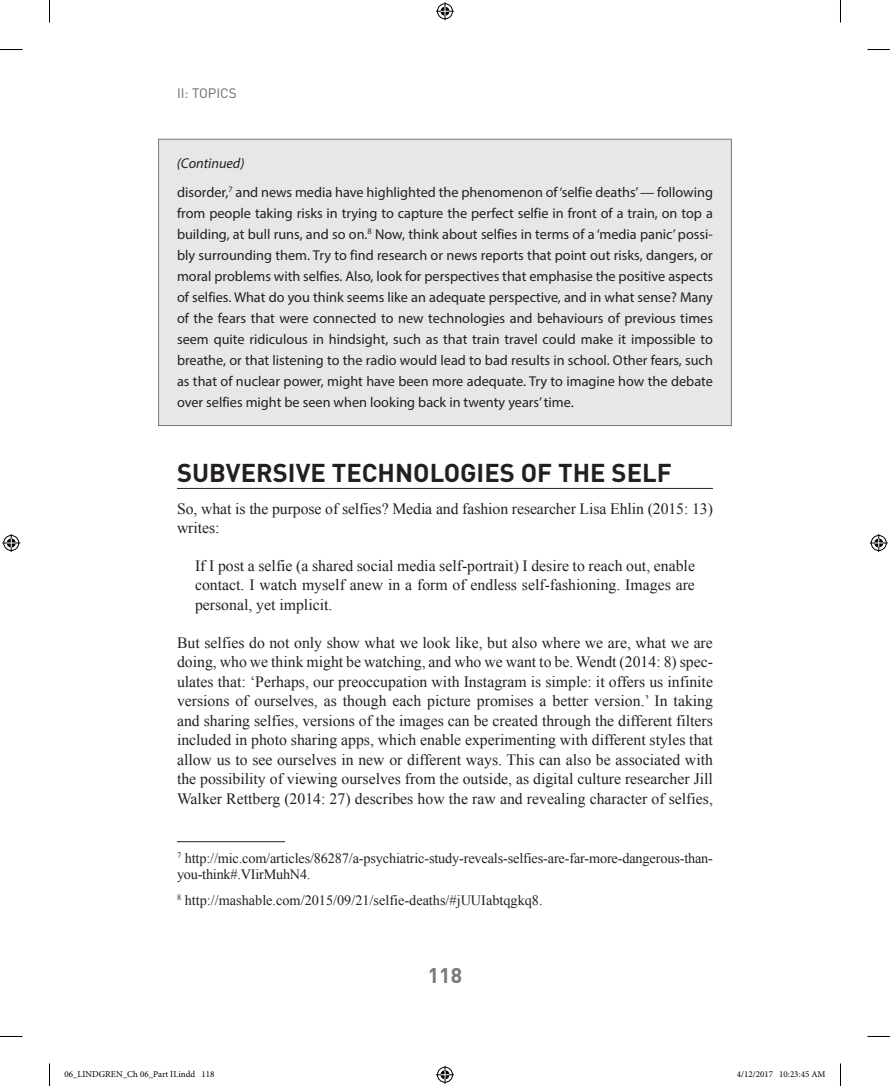
<style>
.page{position:relative;width:890px;height:1086px;background:#fff}
.page>*{position:absolute;margin:0;border:0;box-sizing:border-box;transform-origin:0 0}
.t1{font:700 25.5px "DIN";color:#231f20}
.t2{font:700 21px "DIN";color:#76787b}
.FL{font:15.75px/19.5px "Times New Roman";color:#231f20;text-align:justify}
.EX{font:15.75px/19.5px "Times New Roman";color:#231f20;text-align:justify}
.TEXT{font:15.75px/19.5px "Times New Roman";letter-spacing:-.005em;color:#231f20}
.t3{font:14.25px/21px "Myriad Pro";color:#231f20;text-align:justify}
.FNT{font:14.25px/16.5px "Times New Roman";letter-spacing:-.01em;color:#231f20}
.BX3_TEXT{font:italic 14.25px "Myriad Pro";color:#231f20}
.t4{font:13.5px "DIN";color:#67676a}
.t5{font:9px "Minion Pro";color:#000}
</style>
<div class="page">
<div style="left:158px;top:139px;width:574px;height:287px;background:#e6e7e9;border:1px solid #76787b"></div>
<hr style="left:177px;top:488px;width:536px;height:1px;background:#231f20">
<hr style="left:177px;top:841px;width:108px;height:1px;background:#231f20">
<svg style="left:0;top:49px;width:22px;height:1px"></svg>
<svg style="left:867px;top:49px;width:23px;height:1px"></svg>
<svg style="left:0;top:1036px;width:22px;height:1px"></svg>
<svg style="left:867px;top:1036px;width:23px;height:1px"></svg>
<svg style="left:49px;top:0;width:1px;height:23px"></svg>
<svg style="left:49px;top:1063px;width:1px;height:22px"></svg>
<svg style="left:840px;top:0;width:1px;height:23px"></svg>
<svg style="left:840px;top:1063px;width:1px;height:22px"></svg>
<svg style="left:436px;top:2px;width:18px;height:18px"></svg>
<svg style="left:436px;top:1065px;width:18px;height:18px"></svg>
<svg style="left:2px;top:534px;width:18px;height:18px"></svg>
<svg style="left:870px;top:534px;width:18px;height:18px"></svg>
<p class="t4" style="left:177px;top:84px;width:61px">II: TOPICS</p>
<p class="BX3_TEXT" style="left:177px;top:154px;width:69px">(Continued)</p>
<p class="t3" style="left:177px;top:181px;width:537px">disorder,<sup>7</sup> and news media have highlighted the phenomenon of ‘selfie deaths’ — following from people taking risks in trying to capture the perfect selfie in front of a train, on top a building, at bull runs, and so on.<sup>8</sup> Now, think about selfies in terms of a ‘media panic’ possi&shy;bly surrounding them. Try to find research or news reports that point out risks, dangers, or moral problems with selfies. Also, look for perspectives that emphasise the positive aspects of selfies. What do you think seems like an adequate perspective, and in what sense? Many of the fears that were connected to new technologies and behaviours of previous times seem quite ridiculous in hindsight, such as that train travel could make it impossible to breathe, or that listening to the radio would lead to bad results in school. Other fears, such as that of nuclear power, might have been more adequate. Try to imagine how the debate over selfies might be seen when looking back in twenty years’ time.</p>
<h1 class="t1" style="left:177px;top:456px;width:496px">SUBVERSIVE TECHNOLOGIES OF THE SELF</h1>
<p class="TEXT" style="left:177px;top:498px;width:537px">So, what is the purpose of selfies? Media and fashion researcher Lisa Ehlin (2015: 13) writes:</p>
<p class="EX" style="left:195px;top:555px;width:501px">If I post a selfie (a shared social media self-portrait) I desire to reach out, enable contact. I watch myself anew in a form of endless self-fashioning. Images are personal, yet implicit.</p>
<p class="FL" style="left:177px;top:632px;width:537px">But selfies do not only show what we look like, but also where we are, what we are doing, who we think might be watching, and who we want to be. Wendt (2014: 8) spec&shy;ulates that: ‘Perhaps, our preoccupation with Instagram is simple: it offers us infinite versions of ourselves, as though each picture promises a better version.’ In taking and sharing selfies, versions of the images can be created through the different filters included in photo sharing apps, which enable experimenting with different styles that allow us to see ourselves in new or different ways. This can also be associated with the possibility of viewing ourselves from the outside, as digital culture researcher Jill Walker Rettberg (2014: 27) describes how the raw and revealing character of selfies,</p>
<p class="FNT" style="left:177px;top:849px;width:537px"><sup>7</sup> http://mic.com/articles/86287/a-psychiatric-study-reveals-selfies-are-far-more-dangerous-than&shy;you-think#.VIirMuhN4.</p>
<p class="FNT" style="left:177px;top:891px;width:367px"><sup>8</sup> http://mashable.com/2015/09/21/selfie-deaths/#jUUIabtqgkq8.</p>
<h2 class="t2" style="left:428px;top:961px;width:36px">118</h2>
<p class="t5" style="left:64px;top:1068px;width:151px">06_LINDGREN_Ch 06_Part II.indd 118</p>
<p class="t5" style="left:737px;top:1068px;width:90px">4/12/2017 10:23:45 AM</p>
</div>
